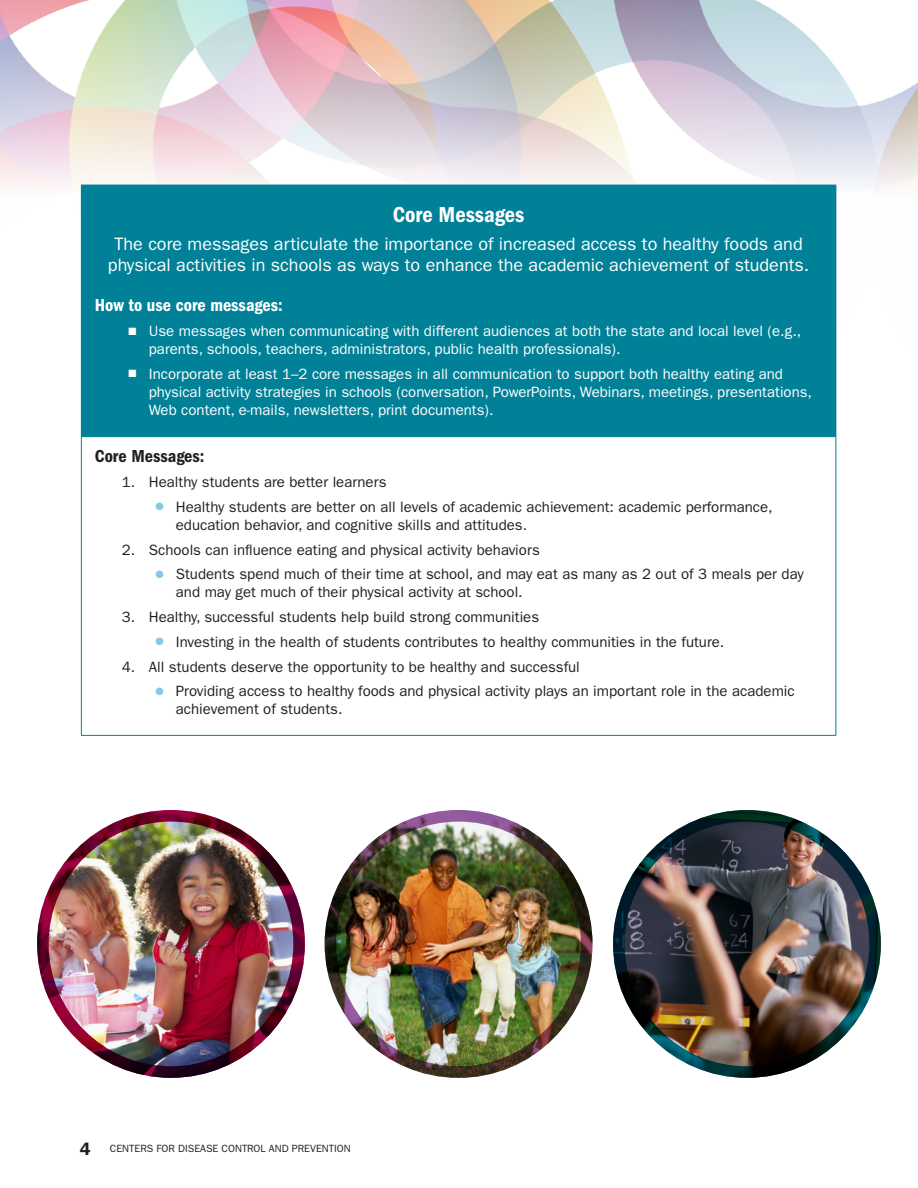
<style>
.page{position:relative;width:918px;height:1188px;background:#fff}
.page>*{position:absolute;margin:0;border:0;box-sizing:border-box;transform-origin:0 0}
.t1{font:22.5px "ITC Franklin Gothic Std Dm Cd";color:#fff}
.t2{font:18px/21px "ITC Franklin Gothic Std";color:#fff;text-align:center}
.t3{font:18px "ITC Franklin Gothic Std Dm Cd";color:#fff}
.t4{font:18px "ITC Franklin Gothic Std Dm Cd";color:#231f20}
.t5{font:15px/18px "ITC Franklin Gothic Std";color:#231f20}
.t6{font:15px/18px "ITC Franklin Gothic Std";color:#fff}
.t7{font:10.5px "ITC Franklin Gothic Std";color:#231f20}
.s1{color:#84c9e9}
.s2{font-weight:600;font-size:18px}
</style>
<div class="page">
<img style="left:0;top:0;width:918px;height:408px">
<div style="left:81px;top:185px;width:755px;height:252px;background:#008198"></div>
<hr style="left:836px;top:185px;width:1px;height:251px;background:#008198">
<hr style="left:81px;top:437px;width:1px;height:298px;background:#008198">
<hr style="left:836px;top:437px;width:1px;height:298px;background:#008198">
<hr style="left:81px;top:735px;width:755px;height:1px;background:#008198">
<img style="left:613px;top:810px;width:268px;height:268px;border-radius:134px">
<img style="left:325px;top:810px;width:267px;height:268px;border-radius:134px">
<img style="left:37px;top:810px;width:268px;height:268px;border-radius:134px">
<div style="left:37px;top:810px;width:268px;height:268px;border:12px solid #a10144;border-radius:50%"></div>
<div style="left:325px;top:810px;width:267px;height:268px;border:12px solid #a05ea6;border-radius:50%"></div>
<div style="left:613px;top:810px;width:268px;height:268px;border:12px solid #008198;border-radius:50%"></div>
<h3 class="t1" style="left:393px;top:202px;width:133px">Core Messages</h3>
<p class="t2" style="left:108px;top:233px;width:703px">The core messages articulate the importance of increased access to healthy foods and physical activities in schools as ways to enhance the academic achievement of students.</p>
<p class="t3" style="left:95px;top:295px;width:189px">How to use core messages:</p>
<p class="t6" style="left:149px;top:322px;width:654px;text-indent:-20px">■■ Use messages when communicating with different audiences at both the state and local level (e.g., parents, schools, teachers, administrators, public health professionals).</p>
<p class="t6" style="left:149px;top:365px;width:665px;text-indent:-20px">■■ Incorporate at least 1–2 core messages in all communication to support both healthy eating and physical activity strategies in schools (conversation, PowerPoints, Webinars, meetings, presentations,<br>Web content, e-mails, newsletters, print documents).</p>
<h4 class="t4" style="left:95px;top:446px;width:111px">Core Messages:</h4>
<p class="t5" style="left:122px;top:473px;width:266px">1. Healthy students are better learners</p>
<p class="t5" style="left:176px;top:498px;width:598px;text-indent:-20px"><span class="s1">●■</span> Healthy students are better on all levels of academic achievement: academic performance, education behavior, and cognitive skills and attitudes.</p>
<p class="t5" style="left:122px;top:541px;width:419px">2. Schools can influence eating and physical activity behaviors</p>
<p class="t5" style="left:176px;top:565px;width:629px;text-indent:-20px"><span class="s1">●■</span> Students spend much of their time at school, and may eat as many as 2 out of 3 meals per day and may get much of their physical activity at school.</p>
<p class="t5" style="left:122px;top:608px;width:419px">3. Healthy, successful students help build strong communities</p>
<p class="t5" style="left:156px;top:633px;width:570px"><span class="s1">●■</span> Investing in the health of students contributes to healthy communities in the future.</p>
<p class="t5" style="left:122px;top:658px;width:460px">4. All students deserve the opportunity to be healthy and successful</p>
<p class="t5" style="left:176px;top:682px;width:620px;text-indent:-20px"><span class="s1">●■</span> Providing access to healthy foods and physical activity plays an important role in the academic achievement of students.</p>
<p class="t7" style="left:80px;top:1143px;width:272px"><span class="s2">4</span> CENTERS FOR DISEASE CONTROL AND PREVENTION</p>
</div>
